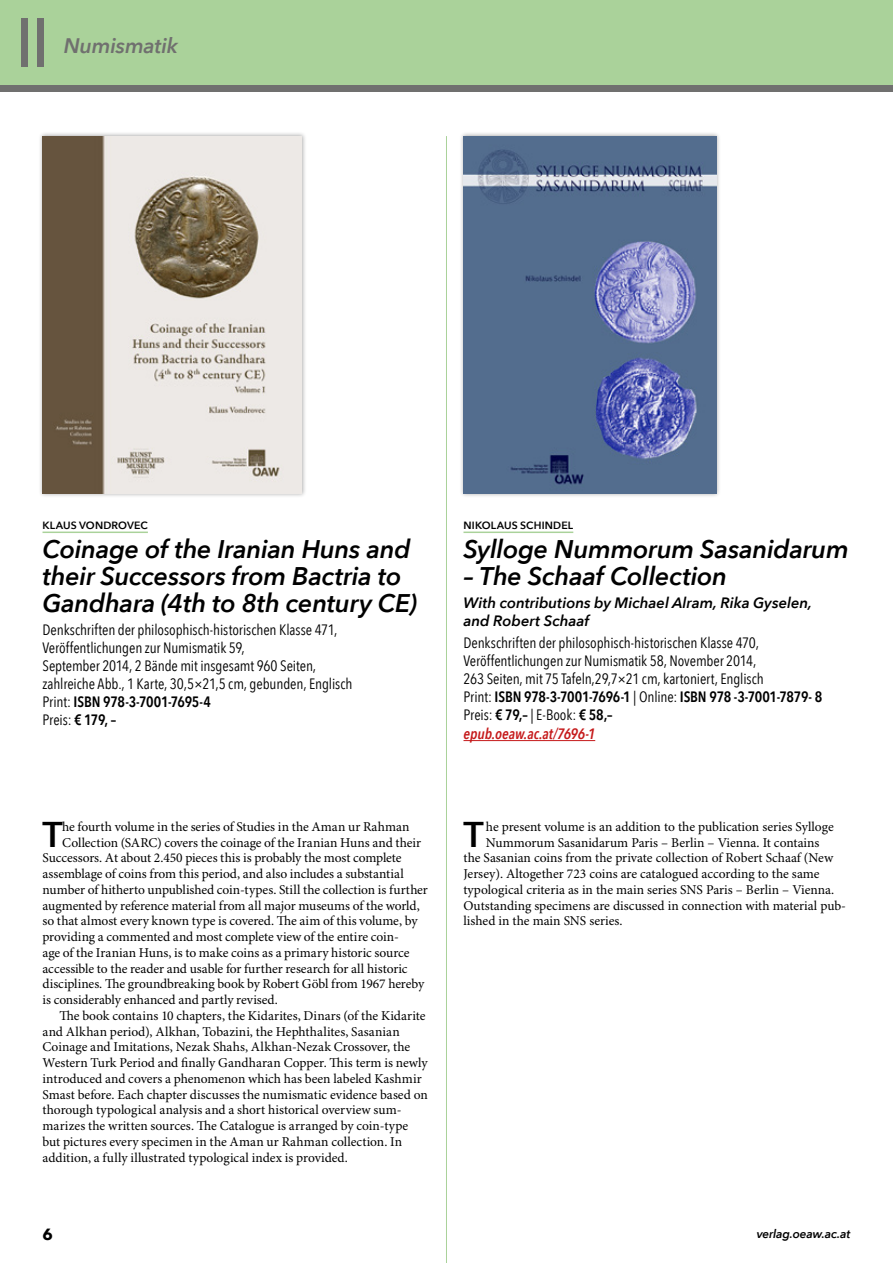
<style>
.page{position:relative;width:893px;height:1263px;background:#fff}
.page>*{position:absolute;margin:0;border:0;box-sizing:border-box;transform-origin:0 0}
.t1{font:600 35.7px "Avenir Next";color:#000}
.t2{font:italic 600 25.5px/27px "Avenir Next";letter-spacing:-.015em;color:#000}
.t3{font:italic 600 21px "Avenir Next";letter-spacing:-.01em;color:#70706f}
.t4{font:700 16.2px "Avenir Next";color:#000}
.t5{font:15px/18px "Avenir Next Condensed";letter-spacing:-.005em;color:#000}
.t6{font:italic 600 15px/18px "Avenir Next";color:#000}
.t7{font:italic 600 15px "Avenir Next Condensed";letter-spacing:-.005em;color:#c51a1b}
.t8{font:13.5px "Minion Pro";color:#000}
.t9{font:italic 600 12px "Avenir Next";letter-spacing:-.015em;color:#000}
.t10{font:600 10.5px "Avenir Next";letter-spacing:.015em;color:#000}
.s1{font-weight:600}
</style>
<div class="page">
<hr style="left:446px;top:136px;width:1px;height:1127px;background:#aad29a">
<div style="left:0;top:0;width:893px;height:91px;background:#70706f"></div>
<div style="left:0;top:0;width:893px;height:85px;background:#aad29a"></div>
<div style="left:21px;top:19px;width:7px;height:48px;background:#70706f"></div>
<div style="left:37px;top:19px;width:7px;height:48px;background:#70706f"></div>
<div style="left:459px;top:131px;width:262px;height:367px;background:#000;opacity:.33"></div>
<img style="left:463px;top:136px;width:253px;height:357px">
<div style="left:38px;top:131px;width:268px;height:367px;background:#000;opacity:.33"></div>
<img style="left:43px;top:136px;width:259px;height:357px">
<hr style="left:463px;top:531px;width:110px;height:2px;background:#aad29a">
<hr style="left:463px;top:740px;width:132px;height:1px;background:#c51a1b">
<hr style="left:43px;top:531px;width:105px;height:2px;background:#aad29a">
<h3 class="t3" style="left:64px;top:28px;width:116px">Numismatik</h3>
<p class="t10" style="left:43px;top:517px;width:107px">KLAUS VONDROVEC</p>
<h2 class="t2" style="left:43px;top:535px;width:376px">Coinage of the Iranian Huns and their Successors from Bactria to<br>Gandhara (4th to 8th century CE)</h2>
<p class="t5" style="left:43px;top:620px;width:311px">Denkschriften der philosophisch-historischen Klasse 471, Veröffentlichungen zur Numismatik 59,<br>September 2014, 2 Bände mit insgesamt 960 Seiten, zahlreiche Abb., 1 Karte, 30,5×21,5 cm, gebunden, Englisch Print: <span class="s1">ISBN 978-3-7001-7695-4<br></span>Preis: <span class="s1">€ 179, –</span></p>
<h1 class="t1" style="left:43px;top:803px;width:22px">T</h1>
<p class="t8" style="left:62px;top:818px;width:349px">he fourth volume in the series of Studies in the Aman ur Rahman</p>
<p class="t8" style="left:62px;top:834px;width:360px">Collection (SARC) covers the coinage of the Iranian Huns and their</p>
<p class="t8" style="left:43px;top:850px;width:361px">Successors. At about 2.450 pieces this is probably the most complete</p>
<p class="t8" style="left:43px;top:866px;width:363px">assemblage of coins from this period, and also includes a substantial</p>
<p class="t8" style="left:43px;top:881px;width:387px">number of hitherto unpublished coin-types. Still the collection is further</p>
<p class="t8" style="left:43px;top:897px;width:379px">augmented by reference material from all major museums of the world,</p>
<p class="t8" style="left:43px;top:913px;width:376px">so that almost every known type is covered. The aim of this volume, by</p>
<p class="t8" style="left:43px;top:929px;width:358px">providing a commented and most complete view of the entire coin-</p>
<p class="t8" style="left:43px;top:944px;width:368px">age of the Iranian Huns, is to make coins as a primary historic source</p>
<p class="t8" style="left:43px;top:960px;width:367px">accessible to the reader and usable for further research for all historic</p>
<p class="t8" style="left:43px;top:976px;width:383px">disciplines. The groundbreaking book by Robert Göbl from 1967 hereby</p>
<p class="t8" style="left:43px;top:992px;width:237px">is considerably enhanced and partly revised.</p>
<p class="t8" style="left:60px;top:1007px;width:368px">The book contains 10 chapters, the Kidarites, Dinars (of the Kidarite</p>
<p class="t8" style="left:43px;top:1023px;width:359px">and Alkhan period), Alkhan, Tobazini, the Hephthalites, Sasanian</p>
<p class="t8" style="left:43px;top:1039px;width:369px">Coinage and Imitations, Nezak Shahs, Alkhan-Nezak Crossover, the</p>
<p class="t8" style="left:43px;top:1055px;width:387px">Western Turk Period and finally Gandharan Copper. This term is newly</p>
<p class="t8" style="left:43px;top:1070px;width:381px">introduced and covers a phenomenon which has been labeled Kashmir</p>
<p class="t8" style="left:43px;top:1086px;width:387px">Smast before. Each chapter discusses the numismatic evidence based on</p>
<p class="t8" style="left:43px;top:1102px;width:360px">thorough typological analysis and a short historical overview sum-</p>
<p class="t8" style="left:43px;top:1118px;width:367px">marizes the written sources. The Catalogue is arranged by coin-type</p>
<p class="t8" style="left:42px;top:1133px;width:361px">but pictures every specimen in the Aman ur Rahman collection. In</p>
<p class="t8" style="left:42px;top:1149px;width:307px">addition, a fully illustrated typological index is provided.</p>
<p class="t10" style="left:463px;top:517px;width:111px">NIKOLAUS SCHINDEL</p>
<h2 class="t2" style="left:463px;top:535px;width:387px">Sylloge Nummorum Sasanidarum</h2>
<h2 class="t2" style="left:463px;top:562px;width:265px">– The Schaaf Collection</h2>
<p class="t6" style="left:463px;top:593px;width:350px">With contributions by Michael Alram, Rika Gyselen, and Robert Schaaf</p>
<p class="t5" style="left:463px;top:633px;width:360px">Denkschriften der philosophisch-historischen Klasse 470, Veröffentlichungen zur Numismatik 58, November 2014,<br>263 Seiten, mit 75 Tafeln,29,7×21 cm, kartoniert, Englisch<br>Print: <span class="s1">ISBN 978-3-7001-7696-1</span> | Online: <span class="s1">ISBN 978 -3-7001-7879- 8<br></span>Preis: <span class="s1">€ 79,–</span> | E-Book: <span class="s1">€ 58,–</span></p>
<p class="t7" style="left:463px;top:725px;width:133px">epub.oeaw.ac.at/7696-1</p>
<h1 class="t1" style="left:463px;top:803px;width:22px">T</h1>
<p class="t8" style="left:486px;top:818px;width:349px">he present volume is an addition to the publication series Sylloge</p>
<p class="t8" style="left:486px;top:834px;width:335px">Nummorum Sasanidarum Paris – Berlin – Vienna. It contains</p>
<p class="t8" style="left:463px;top:850px;width:371px">the Sasanian coins from the private collection of Robert Schaaf (New</p>
<p class="t8" style="left:463px;top:866px;width:358px">Jersey). Altogether 723 coins are catalogued according to the same</p>
<p class="t8" style="left:463px;top:881px;width:372px">typological criteria as in the main series SNS Paris – Berlin – Vienna.</p>
<p class="t8" style="left:463px;top:897px;width:384px">Outstanding specimens are discussed in connection with material pub-</p>
<p class="t8" style="left:463px;top:913px;width:161px">lished in the main SNS series.</p>
<p class="t4" style="left:43px;top:1220px;width:12px">6</p>
<p class="t9" style="left:757px;top:1223px;width:95px">verlag.oeaw.ac.at</p>
</div>
